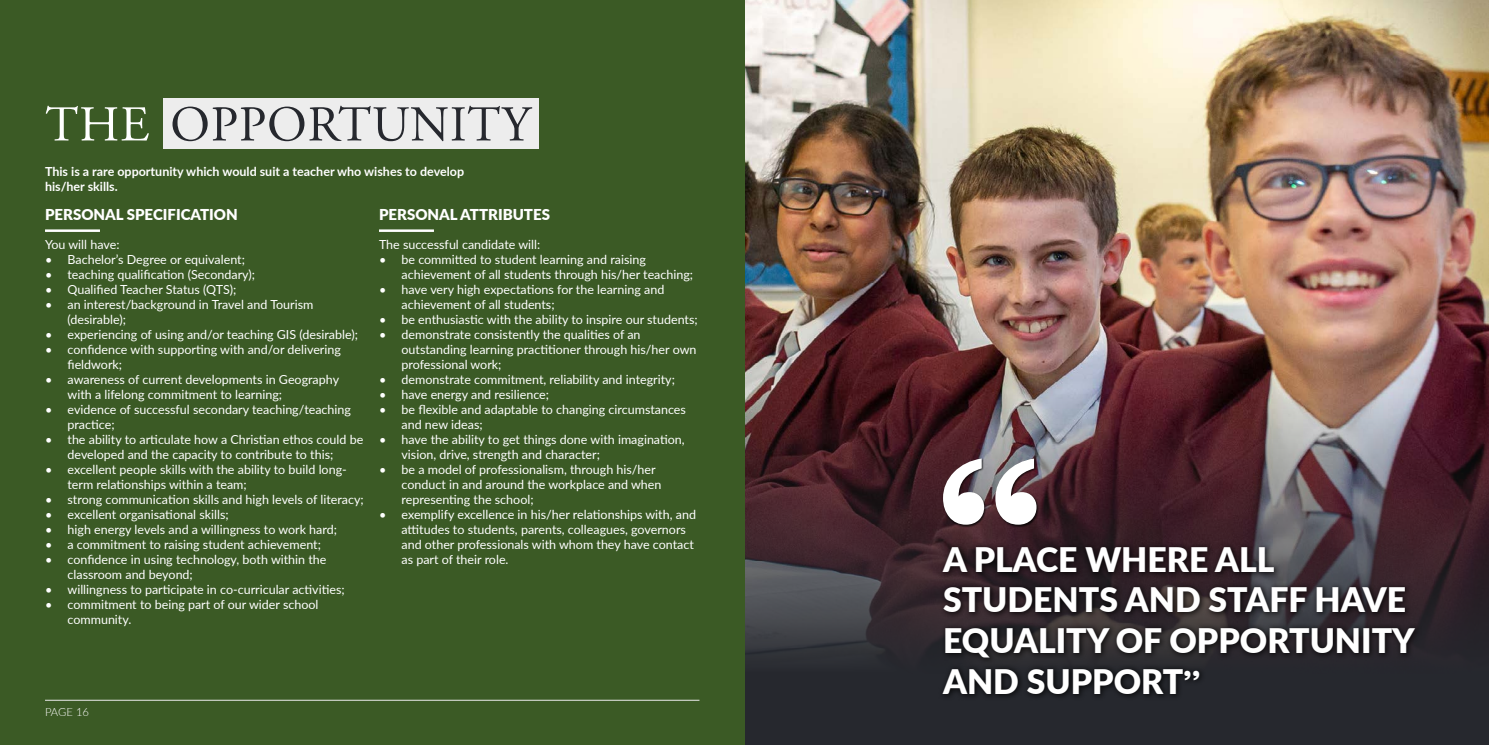
<style>
.page{position:relative;width:1489px;height:745px;background:#fff}
.page>*{position:absolute;margin:0;border:0;box-sizing:border-box;transform-origin:0 0}
.t1{font:50px "Adobe Garamond Pro";letter-spacing:.015em;color:#26282e}
.t2{font:900 33.75px/40.5px "Lato";color:#fff}
.t3{font:900 15px "Lato";color:#fff}
.t4{font:12.5px/15px "Lato";color:#fff}
.t5{font:700 12.5px/15px "Lato";color:#fff}
.t6{font:300 11.25px "Lato";letter-spacing:-.01em;color:#fff}
.s1{color:#fff}
.s2{font-family:"Clarendon";font-weight:700}
</style>
<div class="page">
<img style="left:744px;top:0;width:744px;height:308px">
<img style="left:744px;top:308px;width:744px;height:436px">
<div style="left:0;top:0;width:744px;height:744px;background:#3b5a25"></div>
<hr style="left:45px;top:699px;width:654px;height:1px;background:#ecebec">
<div style="left:938px;top:541px;width:483px;height:159px;background:#000;opacity:.75"></div>
<div style="left:942px;top:457px;width:97px;height:70px;background:#000;opacity:.75"></div>
<svg style="left:943px;top:458px;width:93px;height:66px"></svg>
<div style="left:163px;top:98px;width:376px;height:51px;background:#ededed"></div>
<hr style="left:45px;top:229px;width:55px;height:3px;background:#fff">
<hr style="left:379px;top:229px;width:55px;height:3px;background:#fff">
<h1 class="t1" style="left:45px;top:94px;width:486px"><span class="s1">THE</span> OPPORTUNITY</h1>
<p class="t5" style="left:45px;top:163px;width:420px">This is a rare opportunity which would suit a teacher who wishes to develop his/her skills.</p>
<p class="t3" style="left:45px;top:203px;width:194px">PERSONAL SPECIFICATION</p>
<p class="t3" style="left:379px;top:203px;width:172px">PERSONAL ATTRIBUTES</p>
<p class="t4" style="left:45px;top:236px;width:76px">You will have:</p>
<p class="t4" style="left:45px;top:251px;width:201px">• Bachelor’s Degree or equivalent;</p>
<p class="t4" style="left:45px;top:266px;width:211px">• teaching qualification (Secondary);</p>
<p class="t4" style="left:45px;top:281px;width:193px">• Qualified Teacher Status (QTS);</p>
<p class="t4" style="left:68px;top:296px;width:247px;text-indent:-22px">• an interest/background in Travel and Tourism (desirable);</p>
<p class="t4" style="left:45px;top:326px;width:314px">• experiencing of using and/or teaching GIS (desirable);</p>
<p class="t4" style="left:68px;top:341px;width:275px;text-indent:-22px">• confidence with supporting with and/or delivering fieldwork;</p>
<p class="t4" style="left:68px;top:371px;width:273px;text-indent:-22px">• awareness of current developments in Geography with a lifelong commitment to learning;</p>
<p class="t4" style="left:68px;top:401px;width:285px;text-indent:-22px">• evidence of successful secondary teaching/teaching practice;</p>
<p class="t4" style="left:45px;top:431px;width:320px;text-align:center">• the ability to articulate how a Christian ethos could be developed and the capacity to contribute to this;</p>
<p class="t4" style="left:68px;top:461px;width:281px;text-indent:-22px">• excellent people skills with the ability to build long&shy;term relationships within a team;</p>
<p class="t4" style="left:45px;top:491px;width:320px">• strong communication skills and high levels of literacy;</p>
<p class="t4" style="left:45px;top:506px;width:185px">• excellent organisational skills;</p>
<p class="t4" style="left:45px;top:521px;width:293px">• high energy levels and a willingness to work hard;</p>
<p class="t4" style="left:45px;top:536px;width:277px">• a commitment to raising student achievement;</p>
<p class="t4" style="left:68px;top:551px;width:260px;text-indent:-22px">• confidence in using technology, both within the classroom and beyond;</p>
<p class="t4" style="left:45px;top:581px;width:301px">• willingness to participate in co-curricular activities;</p>
<p class="t4" style="left:68px;top:596px;width:252px;text-indent:-22px">• commitment to being part of our wider school community.</p>
<p class="t4" style="left:379px;top:236px;width:163px">The successful candidate will:</p>
<p class="t4" style="left:401px;top:251px;width:293px;text-indent:-22px">• be committed to student learning and raising achievement of all students through his/her teaching;</p>
<p class="t4" style="left:401px;top:281px;width:264px;text-indent:-22px">• have very high expectations for the learning and achievement of all students;</p>
<p class="t4" style="left:379px;top:311px;width:320px">• be enthusiastic with the ability to inspire our students;</p>
<p class="t4" style="left:401px;top:326px;width:296px;text-indent:-22px">• demonstrate consistently the qualities of an outstanding learning practitioner through his/her own professional work;</p>
<p class="t4" style="left:379px;top:371px;width:297px">• demonstrate commitment, reliability and integrity;</p>
<p class="t4" style="left:379px;top:386px;width:171px">• have energy and resilience;</p>
<p class="t4" style="left:401px;top:401px;width:286px;text-indent:-22px">• be flexible and adaptable to changing circumstances and new ideas;</p>
<p class="t4" style="left:401px;top:431px;width:285px;text-indent:-22px">• have the ability to get things done with imagination, vision, drive, strength and character;</p>
<p class="t4" style="left:401px;top:461px;width:261px;text-indent:-22px">• be a model of professionalism, through his/her conduct in and around the workplace and when representing the school;</p>
<p class="t4" style="left:401px;top:506px;width:296px;text-indent:-22px">• exemplify excellence in his/her relationships with, and attitudes to students, parents, colleagues, governors and other professionals with whom they have contact as part of their role.</p>
<p class="t6" style="left:45px;top:703px;width:46px">PAGE 16</p>
<h2 class="t2" style="left:943px;top:537px;width:473px">A PLACE WHERE ALL<br>STUDENTS AND STAFF HAVE<br>EQUALITY OF OPPORTUNITY<br>AND SUPPORT<span class="s2">”</span></h2>
</div>
